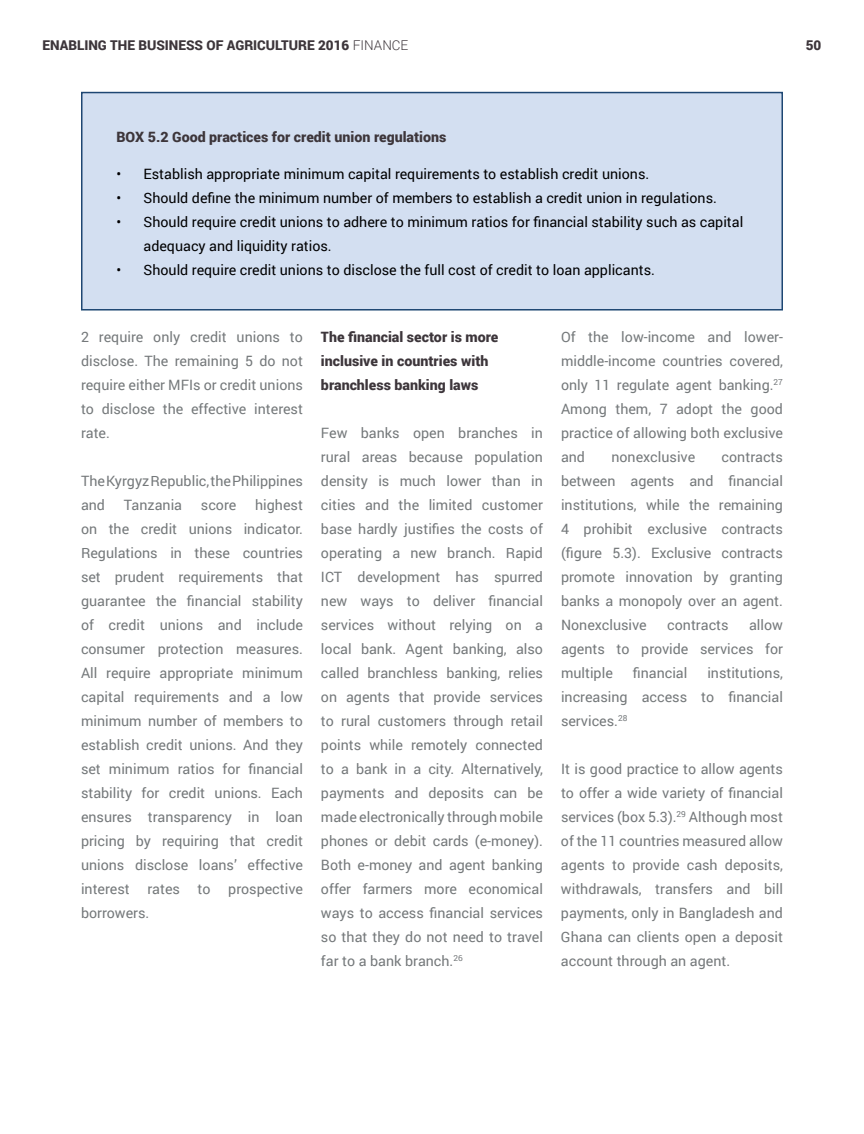
<style>
.page{position:relative;width:864px;height:1134px;background:#fff}
.page>*{position:absolute;margin:0;border:0;box-sizing:border-box;transform-origin:0 0}
.t1{font:14.25px/24px "Roboto";color:#75797b;text-align:justify}
.t2{font:14.25px/24px "Roboto";color:#000001}
.t3{font:900 14.25px/24px "Roboto";color:#3d363b}
.t4{font:900 13.5px "Roboto";color:#3d363b}
.s1{font-weight:300}
</style>
<div class="page">
<div style="left:82px;top:93px;width:700px;height:217px;background:#d3dff1"></div>
<div style="left:81px;top:92px;width:702px;height:219px;border:2px solid #1e4773"></div>
<p class="t4" style="left:43px;top:36px;width:367px">ENABLING THE BUSINESS OF AGRICULTURE 2016 <span class="s1">FINANCE</span></p>
<p class="t4" style="left:806px;top:36px;width:17px">50</p>
<p class="t3" style="left:117px;top:125px;width:332px">BOX 5.2 Good practices for credit union regulations</p>
<p class="t2" style="left:117px;top:161px;width:534px">• Establish appropriate minimum capital requirements to establish credit unions.</p>
<p class="t2" style="left:117px;top:185px;width:602px">• Should define the minimum number of members to establish a credit union in regulations.</p>
<p class="t2" style="left:144px;top:209px;width:601px;text-indent:-27px">• Should require credit unions to adhere to minimum ratios for financial stability such as capital adequacy and liquidity ratios.</p>
<p class="t2" style="left:117px;top:257px;width:540px">• Should require credit unions to disclose the full cost of credit to loan applicants.</p>
<p class="t1" style="left:81px;top:324px;width:224px">2 require only credit unions to disclose. The remaining 5 do not require either MFIs or credit unions to disclose the effective interest rate.</p>
<p class="t1" style="left:81px;top:468px;width:223px">The Kyrgyz Republic, the Philippines and</p>
<p class="t1" style="left:81px;top:492px;width:224px;text-indent:174px">highest on the credit unions indicator.<br>Regulations in these countries set prudent requirements that guarantee the financial stability of credit unions and include consumer protection measures.<br>All require appropriate minimum capital requirements and a low minimum number of members to establish credit unions. And they set minimum ratios for financial stability for credit unions. Each ensures transparency in loan pricing by requiring that credit unions disclose loans’ effective interest rates to prospective borrowers.</p>
<p class="t1" style="left:124px;top:492px;width:60px">Tanzania</p>
<p class="t1" style="left:201px;top:492px;width:37px">score</p>
<p class="t3" style="left:321px;top:324px;width:179px">The financial sector is more inclusive in countries with branchless banking laws</p>
<p class="t1" style="left:321px;top:420px;width:224px">Few banks open branches in rural areas because population density is much lower than in cities and the limited customer base hardly justifies the costs of operating a new branch. Rapid ICT development has spurred new ways to deliver financial services without relying on a local bank. Agent banking, also called branchless banking, relies on agents that provide services to rural customers through retail points while remotely connected to a bank in a city. Alternatively, payments and deposits can be made electronically through mobile phones or debit cards (e-money).<br>Both e-money and agent banking offer farmers more economical ways to access financial services so that they do not need to travel far to a bank branch.<sup>26</sup></p>
<p class="t1" style="left:561px;top:324px;width:224px">Of the low-income and lower&shy;middle-income countries covered, only 11 regulate agent banking.<sup>27<br></sup>Among them, 7 adopt the good practice of allowing both exclusive and</p>
<p class="t1" style="left:611px;top:444px;width:85px">nonexclusive</p>
<p class="t1" style="left:561px;top:444px;width:224px;text-indent:161px">contracts between agents and financial institutions, while the remaining 4 prohibit exclusive contracts (figure 5.3). Exclusive contracts promote innovation by granting banks a monopoly over an agent.<br>Nonexclusive</p>
<p class="t1" style="left:561px;top:612px;width:224px;text-indent:188px">allow agents to provide services for multiple</p>
<p class="t1" style="left:667px;top:612px;width:63px">contracts</p>
<p class="t1" style="left:633px;top:660px;width:56px">financial</p>
<p class="t1" style="left:561px;top:660px;width:224px;text-indent:146px">institutions, increasing access to financial services.<sup>28</sup></p>
<p class="t1" style="left:561px;top:756px;width:224px">It is good practice to allow agents to offer a wide variety of financial services (box 5.3).<sup>29</sup> Although most of the 11 countries measured allow agents to provide cash deposits, withdrawals, transfers and bill payments, only in Bangladesh and Ghana can clients open a deposit account through an agent.</p>
</div>
